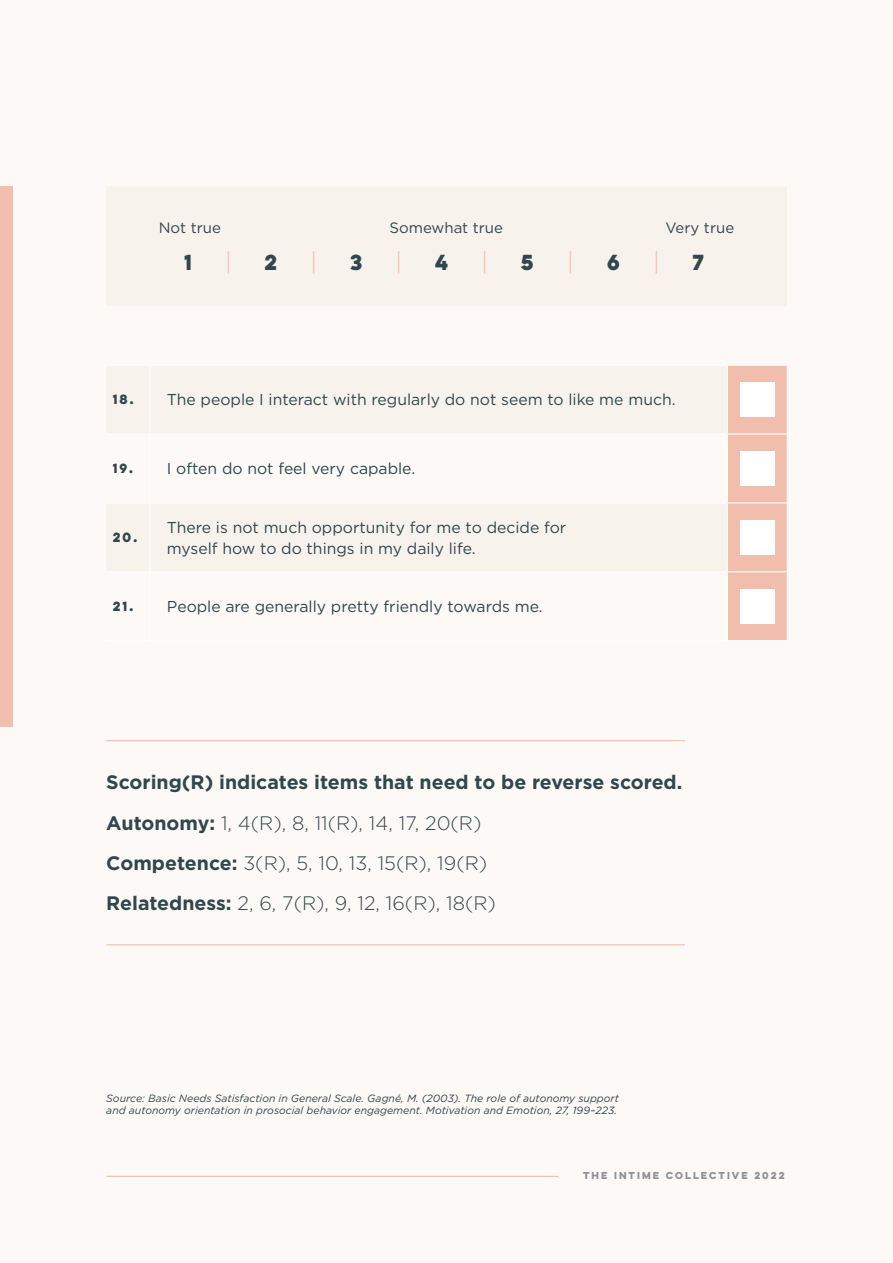
<style>
.page{position:relative;width:893px;height:1263px;background:#fcf9f6}
.page>*{position:absolute;margin:0;border:0;box-sizing:border-box;transform-origin:0 0}
.t1{font:700 19.5px/40.3px "Gotham";color:#31474e}
.t2{font:700 19.5px "Lulo Clean One";color:#31474e}
.t3{font:19.5px "Lulo Clean One";color:#f1beae}
.t4{font:15.75px/21px "Gotham";color:#31474e}
.t5{font:15px "Gotham";color:#31474e}
.t6{font:700 12px "Lulo Clean One";color:#31474e}
.t7{font:italic 10.5px/12.6px "Gotham";color:#31474e}
.t8{font:700 9px "Lulo Clean One";color:#8d9399}
.s1{font-family:"Lulo Clean One";font-weight:700;font-size:12px}
.s2{font-weight:300}
</style>
<div class="page">
<div style="left:0;top:186px;width:13px;height:540px;background:#f1bfb0"></div>
<hr style="left:106px;top:1176px;width:452px;height:1px;background:#f1beae">
<hr style="left:106px;top:740px;width:579px;height:1px;background:#f1beae">
<hr style="left:106px;top:944px;width:579px;height:1px;background:#f1beae">
<div style="left:106px;top:186px;width:681px;height:120px;background:#f8f2ec"></div>
<div style="left:728px;top:366px;width:59px;height:274px;background:#f1beae"></div>
<hr style="left:106px;top:365px;width:44px;height:1px;background:#fff">
<hr style="left:150px;top:365px;width:577px;height:1px;background:#fff">
<hr style="left:149px;top:366px;width:1px;height:67px;background:#fff">
<hr style="left:727px;top:365px;width:60px;height:1px;background:#fff">
<hr style="left:727px;top:366px;width:1px;height:67px;background:#fff">
<hr style="left:106px;top:433px;width:44px;height:2px;background:#fff">
<hr style="left:150px;top:433px;width:577px;height:2px;background:#fff">
<hr style="left:149px;top:435px;width:1px;height:67px;background:#fff">
<hr style="left:727px;top:433px;width:60px;height:2px;background:#fff">
<hr style="left:727px;top:435px;width:1px;height:67px;background:#fff">
<hr style="left:106px;top:502px;width:44px;height:1px;background:#fff">
<hr style="left:150px;top:502px;width:577px;height:1px;background:#fff">
<hr style="left:149px;top:503px;width:1px;height:68px;background:#fff">
<hr style="left:727px;top:502px;width:60px;height:1px;background:#fff">
<hr style="left:727px;top:503px;width:1px;height:68px;background:#fff">
<hr style="left:106px;top:571px;width:44px;height:1px;background:#fff">
<hr style="left:150px;top:571px;width:577px;height:1px;background:#fff">
<hr style="left:149px;top:572px;width:1px;height:68px;background:#fff">
<hr style="left:727px;top:571px;width:60px;height:1px;background:#fff">
<hr style="left:727px;top:572px;width:1px;height:68px;background:#fff">
<hr style="left:106px;top:640px;width:44px;height:1px;background:#fff">
<hr style="left:150px;top:640px;width:577px;height:1px;background:#fff">
<hr style="left:727px;top:640px;width:60px;height:1px;background:#fff">
<div style="left:740px;top:382px;width:34px;height:35px;background:#fff"></div>
<div style="left:740px;top:451px;width:34px;height:35px;background:#fff"></div>
<div style="left:740px;top:520px;width:34px;height:35px;background:#fff"></div>
<div style="left:740px;top:589px;width:34px;height:35px;background:#fff"></div>
<p class="t5" style="left:159px;top:219px;width:64px">Not true</p>
<p class="t5" style="left:389px;top:219px;width:115px">Somewhat true</p>
<p class="t5" style="left:665px;top:219px;width:70px">Very true</p>
<p class="t2" style="left:184px;top:247px;width:14px">1</p>
<p class="t3" style="left:226px;top:249px;width:10px">|</p>
<p class="t2" style="left:265px;top:247px;width:19px">2</p>
<p class="t3" style="left:312px;top:249px;width:10px">|</p>
<p class="t2" style="left:350px;top:247px;width:18px">3</p>
<p class="t3" style="left:397px;top:249px;width:10px">|</p>
<p class="t2" style="left:435px;top:247px;width:19px">4</p>
<p class="t3" style="left:482px;top:249px;width:10px">|</p>
<p class="t2" style="left:521px;top:247px;width:19px">5</p>
<p class="t3" style="left:568px;top:249px;width:10px">|</p>
<p class="t2" style="left:607px;top:247px;width:19px">6</p>
<p class="t3" style="left:654px;top:249px;width:10px">|</p>
<p class="t2" style="left:693px;top:247px;width:17px">7</p>
<p class="t4" style="left:113px;top:389px;width:564px"><span class="s1">18.</span> The people I interact with regularly do not seem to like me much.</p>
<p class="t4" style="left:113px;top:458px;width:304px"><span class="s1">19.</span> I often do not feel very capable.</p>
<p class="t6" style="left:113px;top:528px;width:29px">20.</p>
<p class="t4" style="left:167px;top:516px;width:401px">There is not much opportunity for me to decide for myself how to do things in my daily life.</p>
<p class="t4" style="left:113px;top:596px;width:432px"><span class="s1">21.</span> People are generally pretty friendly towards me.</p>
<p class="t1" style="left:106px;top:762px;width:578px">Scoring(R) indicates items that need to be reverse scored.<br>Autonomy: <span class="s2">1, 4(R), 8, 11(R), 14, 17, 20(R)<br></span>Competence: <span class="s2">3(R), 5, 10, 13, 15(R), 19(R)<br></span>Relatedness: <span class="s2">2, 6, 7(R), 9, 12, 16(R), 18(R)</span></p>
<p class="t7" style="left:106px;top:1091px;width:514px">Source: Basic Needs Satisfaction in General Scale. Gagné, M. (2003). The role of autonomy support and autonomy orientation in prosocial behavior engagement. Motivation and Emotion, 27, 199–223.</p>
<p class="t8" style="left:583px;top:1169px;width:205px">THE INTIME COLLECTIVE 2022</p>
</div>
